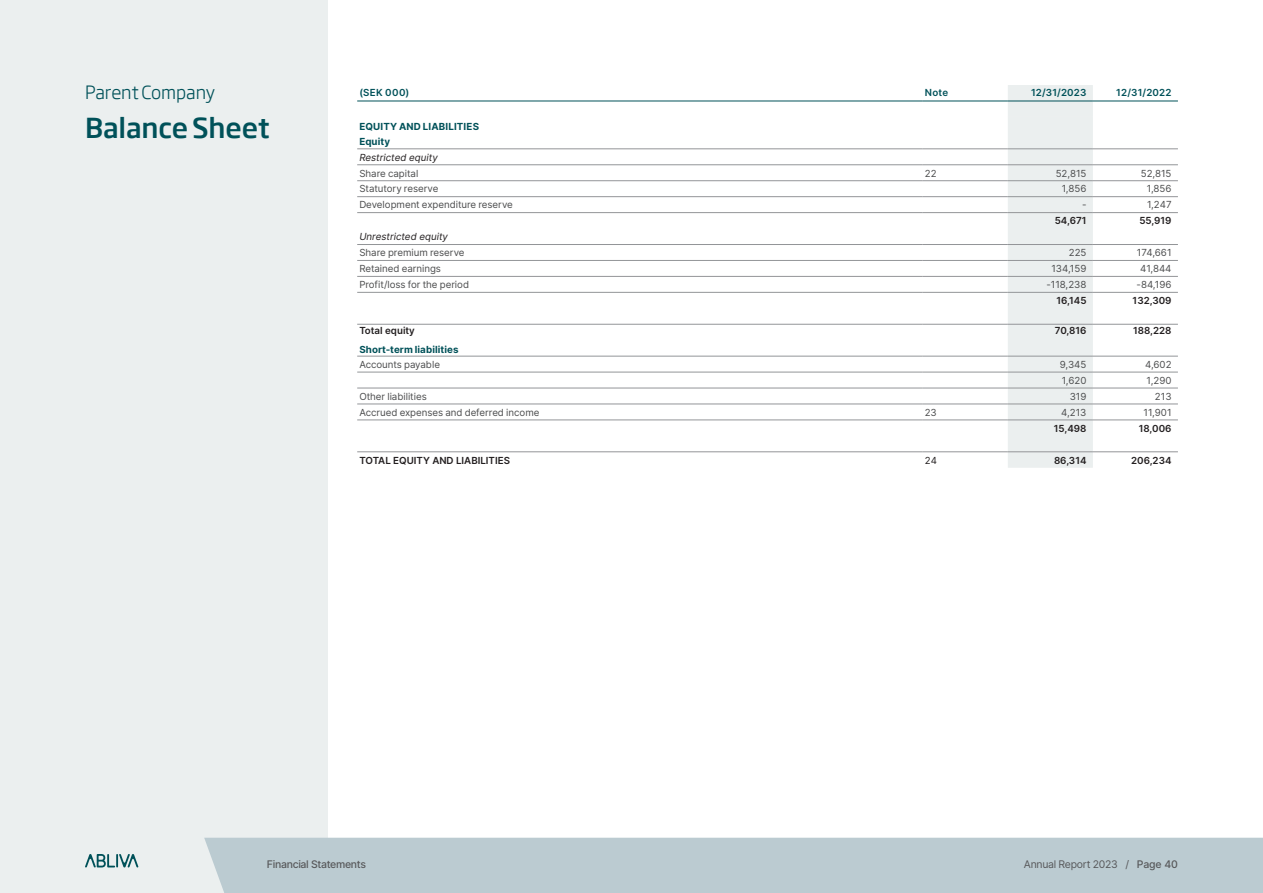
<style>
.page{position:relative;width:1263px;height:893px;background:#fff}
.page>*{position:absolute;margin:0;border:0;box-sizing:border-box;transform-origin:0 0}
.Rubrik_-_tabeller{font:500 27px "Soho Gothic Std";letter-spacing:-.005em;color:#005159}
.Rubrik_-_tabeller-2{font:300 18px "Soho Gothic Std";letter-spacing:-.005em;color:#005159}
.t1{font:10.5px "Inter";letter-spacing:-.03em;color:#57585a}
.t2{font:500 10.5px "Inter";letter-spacing:-.03em;color:#57585a}
.Tabell_-_vänster{font:9.75px "Inter";letter-spacing:-.005em;color:#4b4c4d}
.Tabell_-_höger{font:9.75px "Inter";color:#4b4c4d}
.Tabell_-_höger_-_fet{font:600 9.75px "Inter";color:#231f20}
.Tabell_-_vänster_-_grön{font:700 9.75px "Inter";letter-spacing:.01em;color:#005159}
.Tabell_-_vänster_-_fet{font:600 9.75px "Inter";color:#231f20}
.Tabell_-_vänster_-_kursiv{font:italic 9.75px "Inter";color:#231f20}
.Rubrik_-_höger{font:600 9.75px "Inter";letter-spacing:.015em;color:#005159}
.Rubrik_-_vänster{font:600 9.75px "Inter";letter-spacing:.035em;color:#005159}
.Tabell_-_vänster_-_fet-2{font:9.75px "Inter";color:#231f20}
.s1{font-weight:500}
</style>
<div class="page">
<div style="left:0;top:0;width:327px;height:893px;background:#ebefef"></div>
<div style="left:204px;top:838px;width:1059px;height:55px;background:#bbcbd1"></div>
<svg style="left:85px;top:854px;width:53px;height:13px"></svg>
<hr style="left:357px;top:196px;width:566px;height:1px;background:#939598">
<hr style="left:923px;top:196px;width:85px;height:1px;background:#939598">
<hr style="left:1093px;top:196px;width:85px;height:1px;background:#939598">
<hr style="left:357px;top:276px;width:566px;height:1px;background:#939598">
<hr style="left:923px;top:276px;width:85px;height:1px;background:#939598">
<hr style="left:357px;top:292px;width:566px;height:1px;background:#939598">
<hr style="left:923px;top:292px;width:85px;height:1px;background:#939598">
<hr style="left:1093px;top:276px;width:85px;height:1px;background:#939598">
<hr style="left:357px;top:388px;width:566px;height:1px;background:#939598">
<hr style="left:923px;top:388px;width:85px;height:1px;background:#939598">
<hr style="left:1093px;top:388px;width:85px;height:1px;background:#939598">
<hr style="left:357px;top:180px;width:566px;height:1px;background:#939598">
<hr style="left:923px;top:180px;width:85px;height:1px;background:#939598">
<hr style="left:1093px;top:180px;width:85px;height:1px;background:#939598">
<hr style="left:357px;top:260px;width:566px;height:1px;background:#939598">
<hr style="left:923px;top:260px;width:85px;height:1px;background:#939598">
<hr style="left:1093px;top:260px;width:85px;height:1px;background:#939598">
<hr style="left:357px;top:372px;width:566px;height:1px;background:#939598">
<hr style="left:923px;top:372px;width:85px;height:1px;background:#939598">
<hr style="left:1093px;top:372px;width:85px;height:1px;background:#939598">
<hr style="left:357px;top:149px;width:566px;height:1px;background:#939598">
<hr style="left:923px;top:149px;width:85px;height:1px;background:#939598">
<hr style="left:1093px;top:149px;width:85px;height:1px;background:#939598">
<hr style="left:357px;top:165px;width:566px;height:1px;background:#939598">
<hr style="left:923px;top:165px;width:85px;height:1px;background:#939598">
<hr style="left:1093px;top:165px;width:85px;height:1px;background:#939598">
<hr style="left:1093px;top:404px;width:85px;height:1px;background:#939598">
<hr style="left:357px;top:244px;width:566px;height:1px;background:#939598">
<hr style="left:923px;top:244px;width:85px;height:1px;background:#939598">
<hr style="left:1093px;top:244px;width:85px;height:1px;background:#939598">
<hr style="left:357px;top:404px;width:566px;height:1px;background:#939598">
<hr style="left:923px;top:404px;width:85px;height:1px;background:#939598">
<hr style="left:1093px;top:292px;width:85px;height:1px;background:#939598">
<hr style="left:357px;top:420px;width:566px;height:1px;background:#939598">
<hr style="left:923px;top:420px;width:85px;height:1px;background:#939598">
<hr style="left:1093px;top:420px;width:85px;height:1px;background:#939598">
<hr style="left:357px;top:324px;width:566px;height:1px;background:#939598">
<hr style="left:923px;top:324px;width:85px;height:1px;background:#939598">
<hr style="left:1093px;top:452px;width:85px;height:1px;background:#939598">
<hr style="left:1093px;top:324px;width:85px;height:1px;background:#939598">
<hr style="left:357px;top:452px;width:566px;height:1px;background:#939598">
<hr style="left:923px;top:452px;width:85px;height:1px;background:#939598">
<hr style="left:357px;top:212px;width:566px;height:1px;background:#939598">
<hr style="left:923px;top:212px;width:85px;height:1px;background:#939598">
<hr style="left:1093px;top:212px;width:85px;height:1px;background:#939598">
<hr style="left:357px;top:356px;width:566px;height:1px;background:#939598">
<hr style="left:923px;top:356px;width:85px;height:1px;background:#939598">
<hr style="left:1093px;top:356px;width:85px;height:1px;background:#939598">
<svg style="left:1008px;top:85px;width:85px;height:383px;background:#e6eaeb"></svg>
<hr style="left:357px;top:101px;width:566px;height:1px;background:#005159">
<hr style="left:923px;top:101px;width:85px;height:1px;background:#005159">
<hr style="left:1008px;top:101px;width:85px;height:1px;background:#005159">
<hr style="left:1093px;top:101px;width:85px;height:1px;background:#005159">
<p class="Rubrik_-_tabeller-2" style="left:85px;top:81px;width:132px">Parent Company</p>
<p class="Rubrik_-_tabeller" style="left:85px;top:111px;width:186px">Balance Sheet</p>
<p class="Tabell_-_vänster_-_grön" style="left:359px;top:119px;width:121px">EQUITY AND LIABILITIES</p>
<p class="Tabell_-_vänster_-_grön" style="left:359px;top:135px;width:32px">Equity</p>
<p class="Tabell_-_vänster_-_kursiv" style="left:359px;top:150px;width:80px">Restricted equity</p>
<p class="Tabell_-_vänster" style="left:359px;top:166px;width:61px">Share capital</p>
<p class="Tabell_-_vänster" style="left:925px;top:166px;width:13px">22</p>
<p class="Tabell_-_höger" style="left:1056px;top:166px;width:32px">52,815</p>
<p class="Tabell_-_höger" style="left:1141px;top:166px;width:32px">52,815</p>
<p class="Tabell_-_vänster" style="left:359px;top:182px;width:81px">Statutory reserve</p>
<p class="Tabell_-_höger" style="left:1062px;top:182px;width:26px">1,856</p>
<p class="Tabell_-_höger" style="left:1147px;top:182px;width:26px">1,856</p>
<p class="Tabell_-_vänster" style="left:359px;top:198px;width:155px">Development expenditure reserve</p>
<p class="Tabell_-_höger" style="left:1082px;top:198px;width:6px">-</p>
<p class="Tabell_-_höger" style="left:1147px;top:198px;width:26px">1,247</p>
<p class="Tabell_-_höger_-_fet" style="left:1055px;top:214px;width:33px">54,671</p>
<p class="Tabell_-_höger_-_fet" style="left:1139px;top:214px;width:34px">55,919</p>
<p class="Tabell_-_vänster_-_kursiv" style="left:359px;top:230px;width:90px">Unrestricted equity</p>
<p class="Tabell_-_vänster" style="left:359px;top:246px;width:107px">Share premium reserve</p>
<p class="Tabell_-_höger" style="left:1069px;top:246px;width:19px">225</p>
<p class="Tabell_-_höger" style="left:1137px;top:246px;width:36px">174,661</p>
<p class="Tabell_-_vänster" style="left:359px;top:262px;width:83px">Retained earnings</p>
<p class="Tabell_-_höger" style="left:1051px;top:262px;width:37px">134,159</p>
<p class="Tabell_-_höger" style="left:1140px;top:262px;width:33px">41,844</p>
<p class="Tabell_-_vänster" style="left:359px;top:277px;width:111px">Profit/loss for the period</p>
<p class="Tabell_-_höger" style="left:1046px;top:277px;width:42px">-118,238</p>
<p class="Tabell_-_höger" style="left:1136px;top:277px;width:36px">-84,196</p>
<p class="Tabell_-_höger_-_fet" style="left:1056px;top:293px;width:32px">16,145</p>
<p class="Tabell_-_höger_-_fet" style="left:1132px;top:293px;width:40px">132,309</p>
<p class="Tabell_-_vänster_-_fet" style="left:359px;top:323px;width:57px">Total equity</p>
<p class="Tabell_-_höger_-_fet" style="left:1055px;top:323px;width:33px">70,816</p>
<p class="Tabell_-_höger_-_fet" style="left:1133px;top:323px;width:40px">188,228</p>
<p class="Tabell_-_vänster_-_grön" style="left:359px;top:342px;width:101px">Short-term liabilities</p>
<p class="Tabell_-_vänster" style="left:359px;top:357px;width:82px">Accounts payable</p>
<p class="Tabell_-_höger" style="left:1060px;top:357px;width:28px">9,345</p>
<p class="Tabell_-_höger" style="left:1145px;top:357px;width:28px">4,602</p>
<p class="Tabell_-_höger" style="left:1062px;top:373px;width:26px">1,620</p>
<p class="Tabell_-_höger" style="left:1146px;top:373px;width:26px">1,290</p>
<p class="Tabell_-_vänster" style="left:359px;top:389px;width:69px">Other liabilities</p>
<p class="Tabell_-_höger" style="left:1070px;top:389px;width:18px">319</p>
<p class="Tabell_-_höger" style="left:1155px;top:389px;width:18px">213</p>
<p class="Tabell_-_vänster" style="left:359px;top:405px;width:182px">Accrued expenses and deferred income</p>
<p class="Tabell_-_vänster" style="left:925px;top:405px;width:13px">23</p>
<p class="Tabell_-_höger" style="left:1061px;top:405px;width:27px">4,213</p>
<p class="Tabell_-_höger" style="left:1143px;top:405px;width:30px">11,901</p>
<p class="Tabell_-_höger_-_fet" style="left:1054px;top:421px;width:34px">15,498</p>
<p class="Tabell_-_höger_-_fet" style="left:1139px;top:421px;width:34px">18,006</p>
<p class="Tabell_-_vänster_-_fet" style="left:359px;top:453px;width:152px">TOTAL EQUITY AND LIABILITIES</p>
<p class="Tabell_-_vänster_-_fet-2" style="left:925px;top:453px;width:14px">24</p>
<p class="Tabell_-_höger_-_fet" style="left:1054px;top:453px;width:34px">86,314</p>
<p class="Tabell_-_höger_-_fet" style="left:1131px;top:453px;width:42px">206,234</p>
<p class="Rubrik_-_vänster" style="left:359px;top:85px;width:52px">(SEK 000)</p>
<p class="Rubrik_-_vänster" style="left:925px;top:85px;width:25px">Note</p>
<p class="Rubrik_-_höger" style="left:1031px;top:85px;width:57px">12/31/2023</p>
<p class="Rubrik_-_höger" style="left:1116px;top:85px;width:57px">12/31/2022</p>
<p class="t2" style="left:267px;top:856px;width:101px">Financial Statements</p>
<p class="t1" style="left:1024px;top:856px;width:155px">Annual Report 2023 / <span class="s1">Page 40</span></p>
</div>
